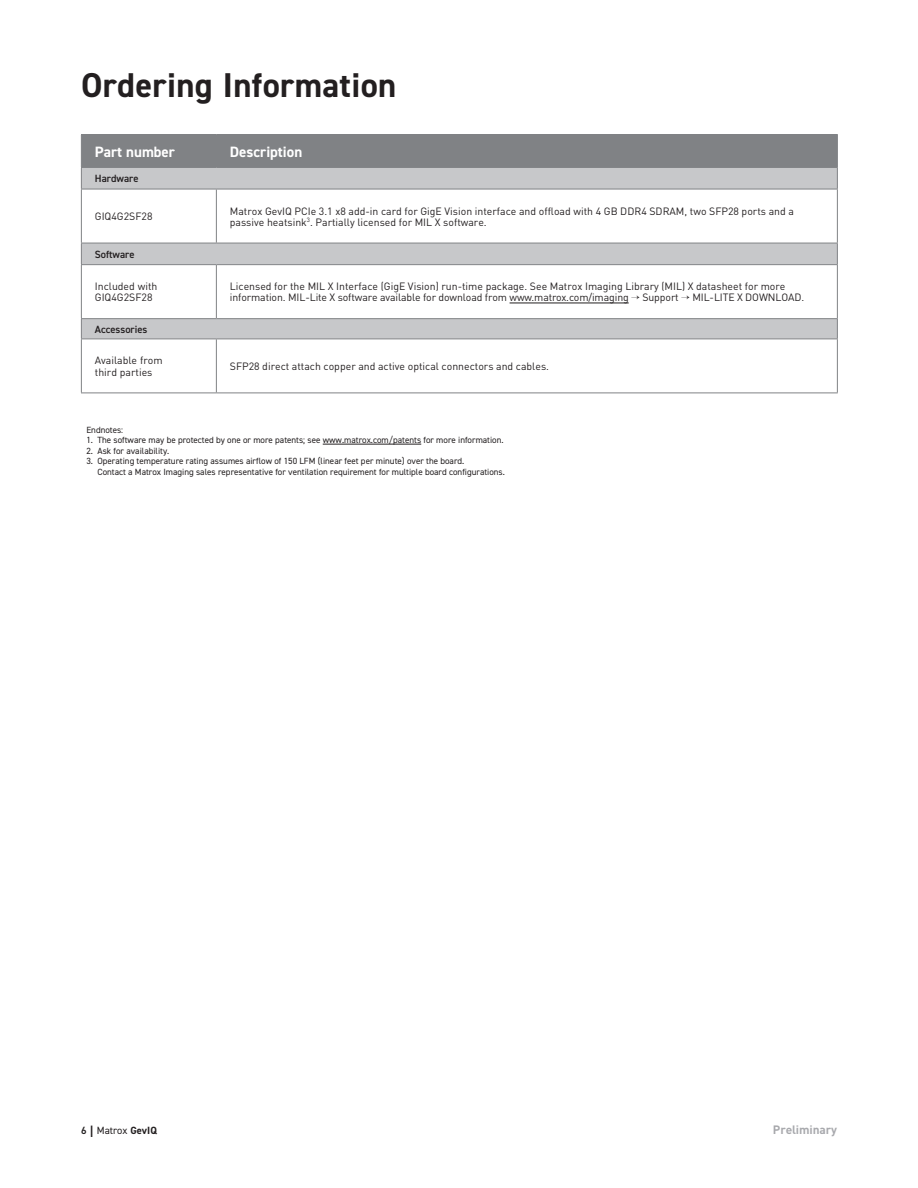
<style>
.page{position:relative;width:918px;height:1188px;background:#fff}
.page>*{position:absolute;margin:0;border:0;box-sizing:border-box;transform-origin:0 0}
.t1{font:700 34.5px "DIN2014";letter-spacing:.01em;color:#231f20}
.t2{font:700 15px "DIN2014";color:#fff}
.t3{font:700 12px "DIN";letter-spacing:-.01em;color:#a8a9ad}
.t4{font:10.5px/11.2px "DIN";color:#231f20}
.t5{font:600 10.5px "DIN2014";color:#231f20}
.t6{font:10.5px "DIN2014";color:#231f20}
.t7{font:9px/10.5px "DIN2014";color:#231f20}
.s1{font-weight:600}
.s2{font-size:16.5px}
.s3{font-weight:700}
</style>
<div class="page">
<hr style="left:323px;top:444px;width:98px;height:1px;background:#231f20">
<svg style="left:82px;top:190px;width:755px;height:203px"></svg>
<hr style="left:81px;top:189px;width:1px;height:54px;background:#808285">
<svg style="left:81px;top:244px;width:1px;height:20px"></svg>
<hr style="left:81px;top:265px;width:1px;height:53px;background:#808285">
<svg style="left:81px;top:319px;width:1px;height:20px"></svg>
<hr style="left:81px;top:339px;width:1px;height:54px;background:#808285">
<svg style="left:81px;top:135px;width:757px;height:54px;background:#9b9d9f"></svg>
<hr style="left:216px;top:189px;width:1px;height:54px;background:#808285">
<hr style="left:837px;top:189px;width:1px;height:54px;background:#808285">
<svg style="left:837px;top:244px;width:1px;height:20px"></svg>
<hr style="left:216px;top:265px;width:1px;height:53px;background:#808285">
<hr style="left:837px;top:265px;width:1px;height:53px;background:#808285">
<svg style="left:837px;top:319px;width:1px;height:20px"></svg>
<hr style="left:216px;top:339px;width:1px;height:54px;background:#808285">
<hr style="left:837px;top:339px;width:1px;height:54px;background:#808285">
<hr style="left:81px;top:134px;width:135px;height:1px;background:#808285">
<hr style="left:216px;top:134px;width:622px;height:1px;background:#808285">
<hr style="left:81px;top:167px;width:135px;height:1px;background:#808285">
<hr style="left:216px;top:167px;width:622px;height:1px;background:#808285">
<hr style="left:81px;top:189px;width:135px;height:1px;background:#808285">
<hr style="left:216px;top:189px;width:622px;height:1px;background:#808285">
<hr style="left:81px;top:243px;width:135px;height:1px;background:#808285">
<hr style="left:216px;top:243px;width:622px;height:1px;background:#808285">
<hr style="left:81px;top:264px;width:135px;height:1px;background:#808285">
<hr style="left:216px;top:264px;width:622px;height:1px;background:#808285">
<hr style="left:81px;top:318px;width:135px;height:1px;background:#808285">
<hr style="left:216px;top:318px;width:622px;height:1px;background:#808285">
<hr style="left:81px;top:339px;width:135px;height:1px;background:#808285">
<hr style="left:216px;top:339px;width:622px;height:1px;background:#808285">
<hr style="left:81px;top:393px;width:135px;height:1px;background:#808285">
<hr style="left:216px;top:393px;width:622px;height:1px;background:#808285">
<hr style="left:510px;top:303px;width:119px;height:1px;background:#231f20">
<h1 class="t1" style="left:81px;top:62px;width:317px">Ordering Information</h1>
<h2 class="t2" style="left:95px;top:142px;width:82px">Part number</h2>
<h2 class="t2" style="left:230px;top:142px;width:74px">Description</h2>
<p class="t5" style="left:95px;top:172px;width:45px">Hardware</p>
<p class="t4" style="left:95px;top:211px;width:59px">GIQ4G2SF28</p>
<p class="t4" style="left:230px;top:205px;width:566px">Matrox GevIQ PCIe 3.1 x8 add-in card for GigE Vision interface and offload with 4 GB DDR4 SDRAM, two SFP28 ports and a passive heatsink<sup>3</sup>. Partially licensed for MIL X software.</p>
<p class="t5" style="left:95px;top:247px;width:41px">Software</p>
<p class="t4" style="left:95px;top:281px;width:64px">Included with<br>GIQ4G2SF28</p>
<p class="t4" style="left:230px;top:281px;width:576px">Licensed for the MIL X Interface (GigE Vision) run-time package. See Matrox Imaging Library (MIL) X datasheet for more information. MIL-Lite X software available for download from www.matrox.com/imaging → Support → MIL-LITE X DOWNLOAD.</p>
<p class="t5" style="left:95px;top:322px;width:54px">Accessories</p>
<p class="t4" style="left:95px;top:355px;width:69px">Available from third parties</p>
<p class="t4" style="left:230px;top:361px;width:321px">SFP28 direct attach copper and active optical connectors and cables.</p>
<p class="t7" style="left:86px;top:424px;width:38px">Endnotes:</p>
<p class="t7" style="left:86px;top:435px;width:419px">1. The software may be protected by one or more patents; see www.matrox.com/patents for more information.</p>
<p class="t7" style="left:86px;top:445px;width:85px">2. Ask for availability.</p>
<p class="t7" style="left:97px;top:456px;width:409px;text-indent:-11px">3. Operating temperature rating assumes airflow of 150 LFM (linear feet per minute) over the board.<br>Contact a Matrox Imaging sales representative for ventilation requirement for multiple board configurations.</p>
<p class="t6" style="left:81px;top:1124px;width:77px"><span class="s1">6</span> <span class="s2">I</span> Matrox <span class="s3">GevIQ</span></p>
<p class="t3" style="left:773px;top:1122px;width:66px">Preliminary</p>
</div>
